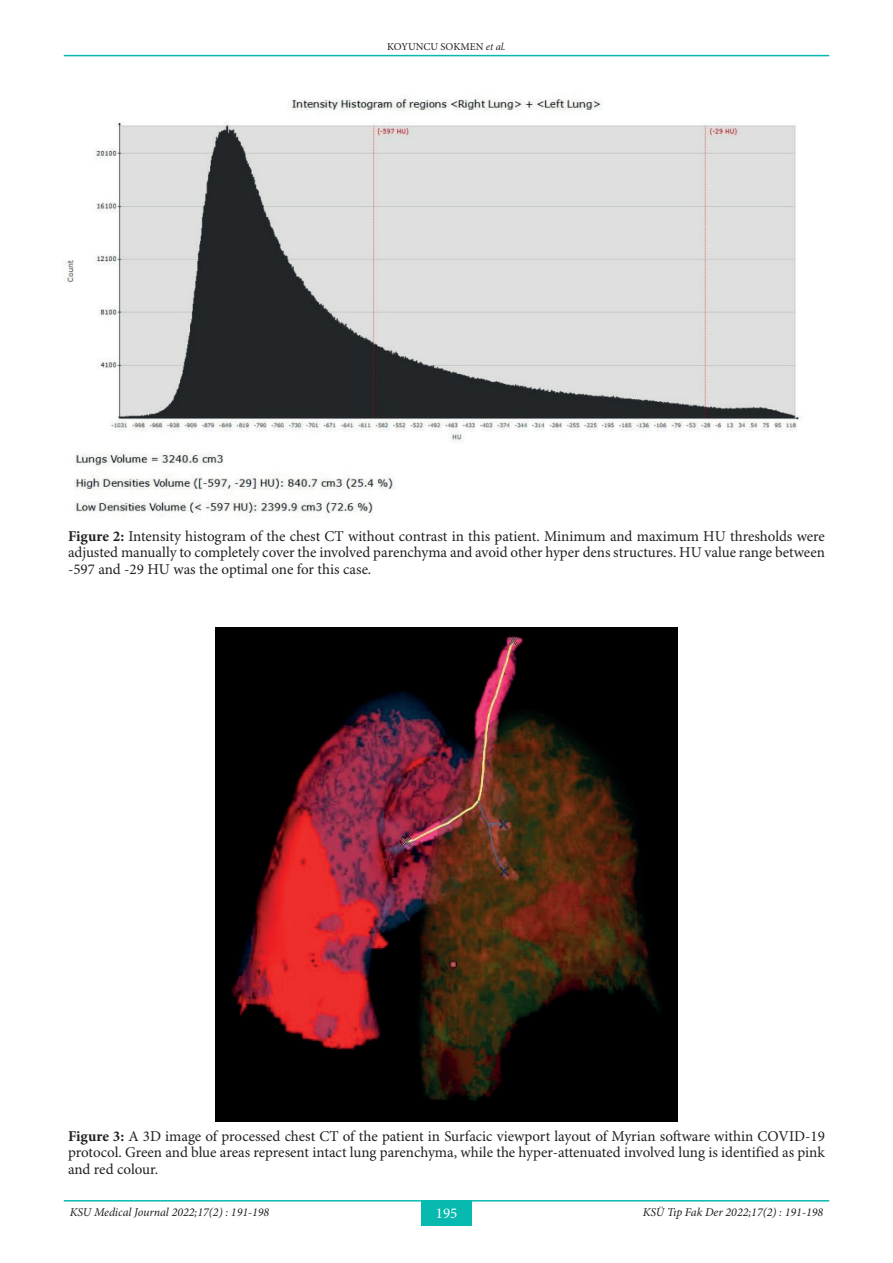
<style>
.page{position:relative;width:893px;height:1263px;background:#fff}
.page>*{position:absolute;margin:0;border:0;box-sizing:border-box;transform-origin:0 0}
.t1{font:15px/16.5px "Minion Pro";color:#231f20;text-align:justify}
.t2{font:15px "Minion Pro";color:#fff}
.t3{font:italic 12px "Minion Pro";color:#231f20}
.t4{font:10.5px "Minion Pro";color:#231f20}
.s1{font-style:italic}
.s2{font-weight:700}
</style>
<div class="page">
<div style="left:421px;top:1201px;width:51px;height:25px;background:#08b9af"></div>
<hr style="left:64px;top:1200px;width:357px;height:1px;background:#08b9af">
<hr style="left:421px;top:1200px;width:51px;height:1px;background:#08b9af">
<hr style="left:472px;top:1200px;width:357px;height:1px;background:#08b9af">
<hr style="left:64px;top:55px;width:765px;height:1px;background:#08b9af">
<img style="left:64px;top:98px;width:736px;height:419px">
<img style="left:215px;top:628px;width:463px;height:493px">
<p class="t4" style="left:387px;top:40px;width:120px">KOYUNCU SOKMEN <span class="s1">et al.</span></p>
<p class="t1" style="left:68px;top:528px;width:758px"><span class="s2">Figure 2:</span> Intensity histogram of the chest CT without contrast in this patient. Minimum and maximum HU thresholds were adjusted manually to completely cover the involved parenchyma and avoid other hyper dens structures. HU value range between -597 and -29 HU was the optimal one for this case.</p>
<p class="t1" style="left:68px;top:1128px;width:758px"><span class="s2">Figure 3:</span> A 3D image of processed chest CT of the patient in Surfacic viewport layout of Myrian software within COVID-19 protocol. Green and blue areas represent intact lung parenchyma, while the hyper-attenuated involved lung is identified as pink and red colour.</p>
<p class="t3" style="left:70px;top:1203px;width:201px">KSU Medical Journal 2022;17(2) : 191-198</p>
<p class="t2" style="left:436px;top:1204px;width:23px">195</p>
<p class="t3" style="left:643px;top:1203px;width:182px">KSÜ Tıp Fak Der 2022;17(2) : 191-198</p>
</div>
